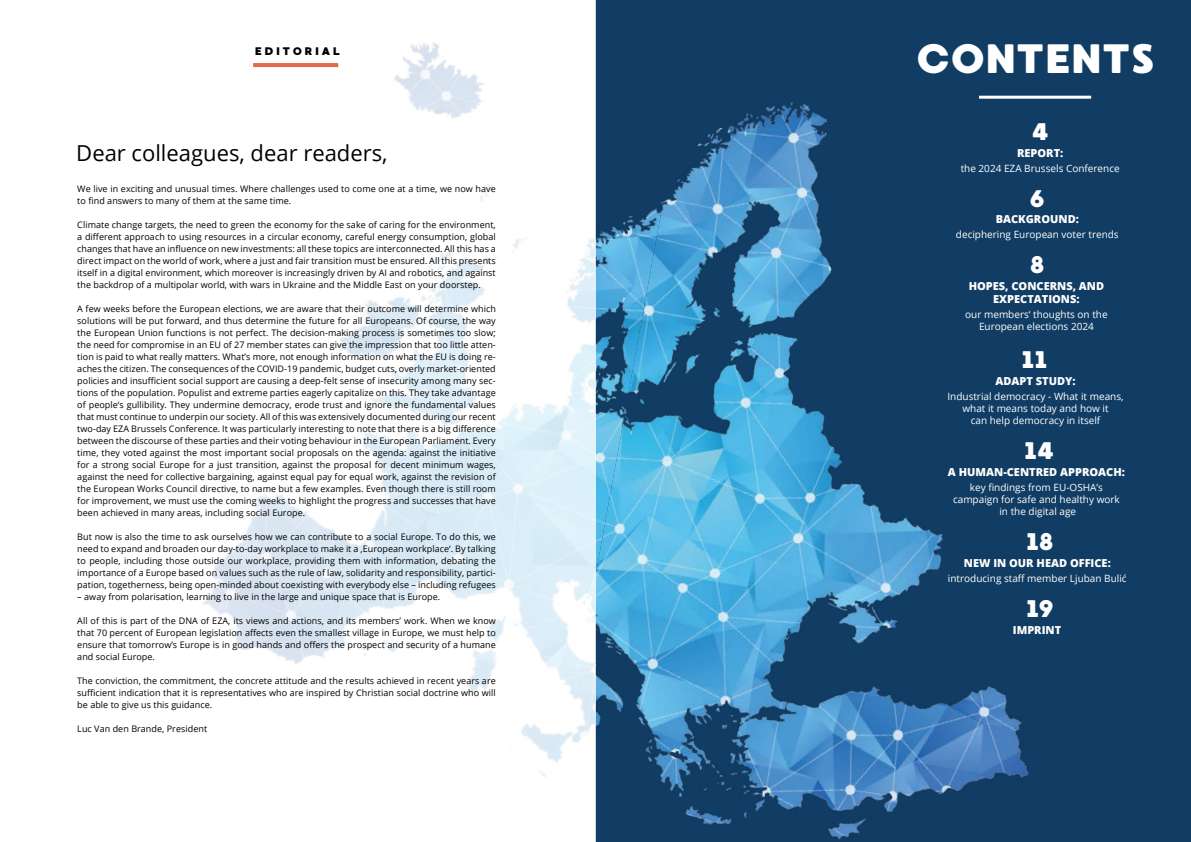
<style>
.page{position:relative;width:1191px;height:842px;background:#fff}
.page>*{position:absolute;margin:0;border:0;box-sizing:border-box;transform-origin:0 0}
.t1{font:41px "MADE Waffle Soft";letter-spacing:.01em;color:#fff}
.t2{font:24px "MADE Waffle Soft";letter-spacing:-.01em;color:#fff}
.t3{font:22px "Open Sans";color:#000}
.t4{font:800 11px/13.2px "Open Sans";color:#fff;text-align:center}
.t5{font:11px "MADE Waffle Soft";letter-spacing:.255em;color:#000}
.t6{font:10px/12px "Open Sans";color:#fff;text-align:center}
.t7{font:9px/12px "Open Sans";letter-spacing:.005em;color:#000;text-align:justify}
</style>
<div class="page">
<img style="left:697px;top:15px;width:494px;height:827px">
<img style="left:595px;top:0;width:102px;height:842px">
<svg style="left:203px;top:42px;width:392px;height:735px"></svg>
<hr style="left:253px;top:63px;width:85px;height:4px;background:#e56947">
<hr style="left:979px;top:96px;width:112px;height:3px;background:#fff">
<p class="t5" style="left:255px;top:45px;width:87px">EDITORIAL</p>
<h3 class="t3" style="left:76px;top:138px;width:313px">Dear colleagues, dear readers,</h3>
<p class="t7" style="left:77px;top:183px;width:420px">We live in exciting and unusual times. Where challenges used to come one at a time, we now have to find answers to many of them at the same time.</p>
<p class="t7" style="left:77px;top:219px;width:420px">Climate change targets, the need to green the economy for the sake of caring for the environment, a different approach to using resources in a circular economy, careful energy consumption, global changes that have an influence on new investments: all these topics are interconnected. All this has a direct impact on the world of work, where a just and fair transition must be ensured. All this presents itself in a digital environment, which moreover is increasingly driven by AI and robotics, and against the backdrop of a multipolar world, with wars in Ukraine and the Middle East on your doorstep.</p>
<p class="t7" style="left:77px;top:302px;width:420px">A few weeks before the European elections, we are aware that their outcome will determine which solutions will be put forward, and thus determine the future for all Europeans. Of course, the way the European Union functions is not perfect. The decision-making process is sometimes too slow; the need for compromise in an EU of 27 member states can give the impression that too little atten&shy;tion is paid to what really matters. What’s more, not enough information on what the EU is doing re&shy;aches the citizen. The consequences of the COVID-19 pandemic, budget cuts, overly market-oriented policies and insufficient social support are causing a deep-felt sense of insecurity among many sec&shy;tions of the population. Populist and extreme parties eagerly capitalize on this. They take advantage of people‘s gullibility. They undermine democracy, erode trust and ignore the fundamental values that must continue to underpin our society. All of this was extensively documented during our recent two-day EZA Brussels Conference. It was particularly interesting to note that there is a big difference between the discourse of these parties and their voting behaviour in the European Parliament. Every time, they voted against the most important social proposals on the agenda: against the initiative for a strong social Europe for a just transition, against the proposal for decent minimum wages, against the need for collective bargaining, against equal pay for equal work, against the revision of the European Works Council directive, to name but a few examples. Even though there is still room for improvement, we must use the coming weeks to highlight the progress and successes that have been achieved in many areas, including social Europe.</p>
<p class="t7" style="left:77px;top:530px;width:420px">But now is also the time to ask ourselves how we can contribute to a social Europe. To do this, we need to expand and broaden our day-to-day workplace to make it a ‚European workplace‘. By talking to people, including those outside our workplace, providing them with information, debating the importance of a Europe based on values such as the rule of law, solidarity and responsibility, partici&shy;pation, togetherness, being open-minded about coexisting with everybody else – including refugees</p>
<p class="t7" style="left:77px;top:590px;width:364px">– away from polarisation, learning to live in the large and unique space that is Europe.</p>
<p class="t7" style="left:77px;top:614px;width:420px">All of this is part of the DNA of EZA, its views and actions, and its members’ work. When we know that 70 percent of European legislation affects even the smallest village in Europe, we must help to ensure that tomorrow’s Europe is in good hands and offers the prospect and security of a humane and social Europe.</p>
<p class="t7" style="left:77px;top:674px;width:420px">The conviction, the commitment, the concrete attitude and the results achieved in recent years are sufficient indication that it is representatives who are inspired by Christian social doctrine who will be able to give us this guidance.</p>
<p class="t7" style="left:77px;top:722px;width:131px">Luc Van den Brande, President</p>
<h1 class="t1" style="left:916px;top:33px;width:240px">CONTENTS</h1>
<h2 class="t2" style="left:1031px;top:117px;width:19px">4</h2>
<p class="t4" style="left:1017px;top:146px;width:48px">REPORT:</p>
<p class="t6" style="left:960px;top:162px;width:160px">the 2024 EZA Brussels Conference</p>
<h2 class="t2" style="left:1029px;top:183px;width:17px">6</h2>
<p class="t4" style="left:995px;top:212px;width:85px">BACKGROUND:</p>
<p class="t6" style="left:956px;top:228px;width:164px">deciphering European voter trends</p>
<h2 class="t2" style="left:1029px;top:250px;width:16px">8</h2>
<p class="t4" style="left:968px;top:279px;width:137px">HOPES, CONCERNS, AND<br>EXPECTATIONS:</p>
<p class="t6" style="left:965px;top:308px;width:144px">our members‘ thoughts on the<br>European elections 2024</p>
<h2 class="t2" style="left:1021px;top:345px;width:27px">11</h2>
<p class="t4" style="left:995px;top:374px;width:82px">ADAPT STUDY:</p>
<p class="t6" style="left:947px;top:390px;width:178px">Industrial democracy - What it means, what it means today and how it<br>can help democracy in itself</p>
<h2 class="t2" style="left:1024px;top:436px;width:31px">14</h2>
<p class="t4" style="left:948px;top:465px;width:179px">A HUMAN-CENTRED APPROACH:</p>
<p class="t6" style="left:953px;top:481px;width:168px">key findings from EU-OSHA’s campaign for safe and healthy work in the digital age</p>
<h2 class="t2" style="left:1026px;top:527px;width:29px">18</h2>
<p class="t4" style="left:963px;top:556px;width:148px">NEW IN OUR HEAD OFFICE:</p>
<p class="t6" style="left:948px;top:572px;width:180px">introducing staff member Ljuban Bulić</p>
<h2 class="t2" style="left:1026px;top:593px;width:29px">19</h2>
<p class="t4" style="left:1013px;top:622px;width:50px">IMPRINT</p>
</div>
